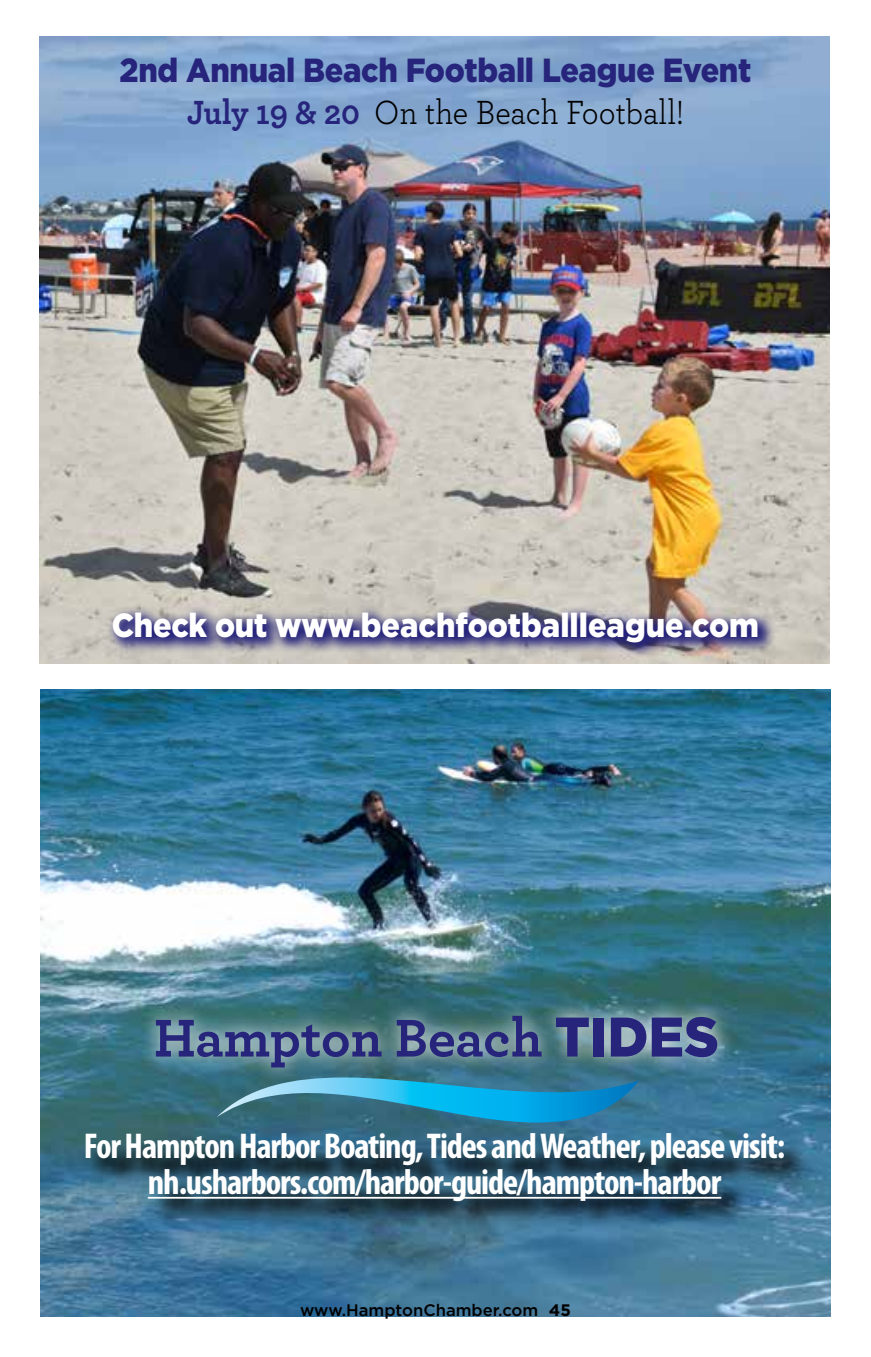
<style>
.page{position:relative;width:871px;height:1357px;background:#fff}
.page>*{position:absolute;margin:0;border:0;box-sizing:border-box;transform-origin:0 0}
.t1{font:700 55.8px "Archer";letter-spacing:-.005em;color:#26247b}
.t2{font:700 condensed 36px/36px "Myriad Pro";letter-spacing:-.03em;color:#fff;text-align:center}
.t3{font:35.1px "Archer";color:#000;scale:.92 1}
.t4{font:900 33.3px "Gotham";color:#fff;scale:.92 1}
.t5{font:900 33.3px "Gotham";letter-spacing:-.01em;color:#26247b;scale:.92 1}
.t6{font:500 16.65px "Gotham";color:#000}
.s1{font-weight:700;color:#26247b}
.s2{font-family:"Gotham";font-weight:900}
.s3{font-weight:700}
</style>
<div class="page">
<img style="left:40px;top:690px;width:790px;height:626px">
<svg style="left:139px;top:998px;width:596px;height:86px;background:#5b8790"></svg>
<svg style="left:216px;top:1077px;width:423px;height:45px;background:#2e8db0"></svg>
<svg style="left:89px;top:1137px;width:722px;height:91px;background:#315a72"></svg>
<hr style="left:148px;top:1197px;width:573px;height:1px;background:#fff">
<img style="left:40px;top:37px;width:789px;height:626px">
<svg style="left:107px;top:605px;width:668px;height:55px;background:#837f9c"></svg>
<p class="t5" style="left:120px;top:51px;width:688px">2nd Annual Beach Football League Event</p>
<p class="t3" style="left:187px;top:88px;width:542px"><span class="s1">July 19 &amp; 20</span> On the Beach Football!</p>
<p class="t4" style="left:112px;top:606px;width:705px">Check out www.beachfootballleague.com</p>
<h1 class="t1" style="left:154px;top:994px;width:566px">Hampton Beach <span class="s2">TIDES</span></h1>
<p class="t2" style="left:84px;top:1127px;width:703px">For Hampton Harbor Boating, Tides and Weather, please visit: nh.usharbors.com/harbor-guide/hampton-harbor</p>
<p class="t6" style="left:300px;top:1300px;width:272px">www.HamptonChamber.com <span class="s3">45</span></p>
</div>
